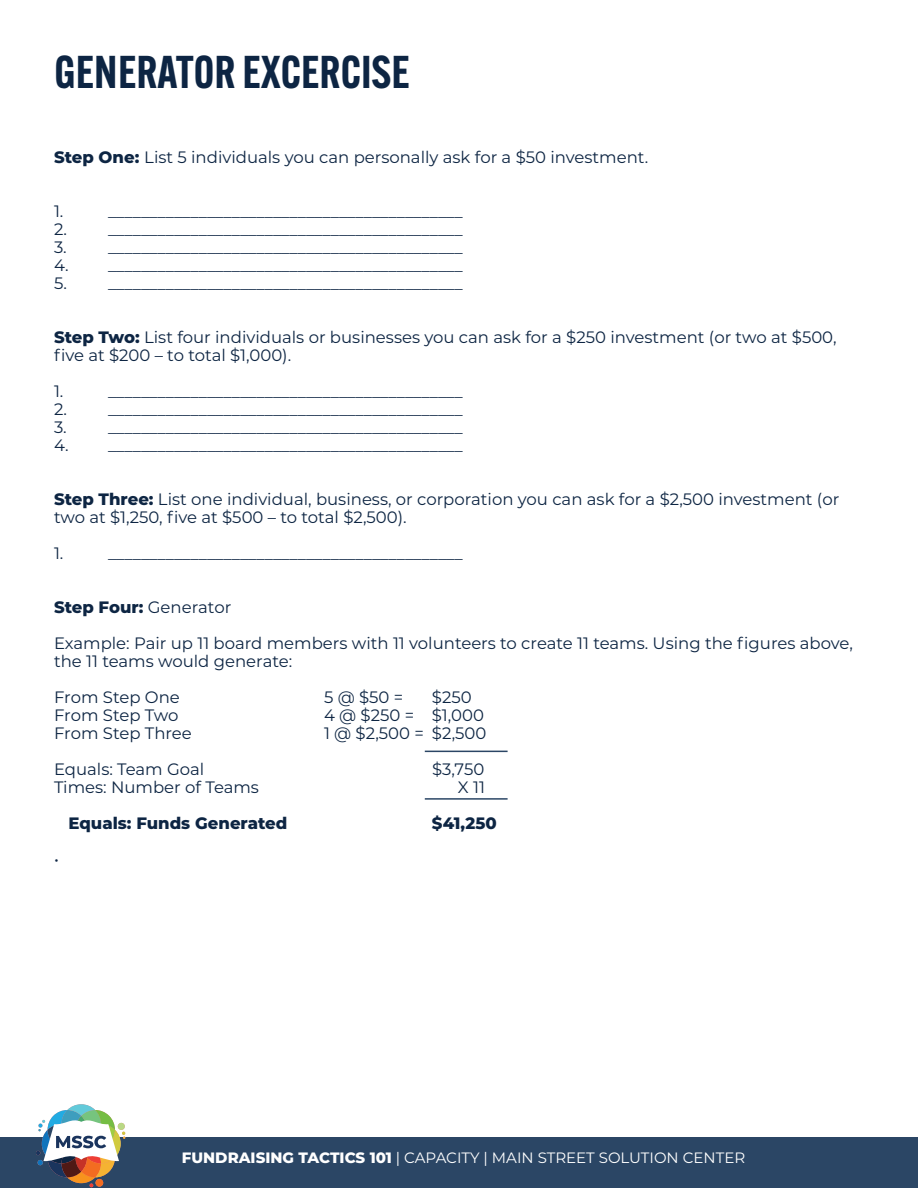
<style>
.page{position:relative;width:918px;height:1188px;background:#fff}
.page>*{position:absolute;margin:0;border:0;box-sizing:border-box;transform-origin:0 0}
.t1{font:600 45px "Alternate Gothic ATF";color:#0d2543}
.t2{font:16.5px/18px "Montserrat";color:#0d2543}
.t3{font:800 16.5px "Montserrat";color:#0d2543}
.t4{font:15px "Montserrat";color:#fff}
.s1{font-weight:800}
.s2{font-weight:400}
</style>
<div class="page">
<div style="left:0;top:1137px;width:918px;height:50px;background:#2b4665"></div>
<img style="left:36px;top:1104px;width:89px;height:83px">
<hr style="left:425px;top:798px;width:83px;height:2px;background:#2b4665">
<hr style="left:425px;top:751px;width:83px;height:1px;background:#2b4665">
<p class="t1" style="left:54px;top:43px;width:357px">GENERATOR EXCERCISE</p>
<p class="t2" style="left:54px;top:148px;width:596px"><span class="s1">Step One:</span> List 5 individuals you can personally ask for a $50 investment.</p>
<p class="t2" style="left:54px;top:202px;width:11px">1.</p>
<p class="t2" style="left:108px;top:202px;width:356px">___________________________________________</p>
<p class="t2" style="left:54px;top:220px;width:15px">2.</p>
<p class="t2" style="left:108px;top:220px;width:356px">___________________________________________</p>
<p class="t2" style="left:54px;top:238px;width:14px">3.</p>
<p class="t2" style="left:108px;top:238px;width:356px">___________________________________________</p>
<p class="t2" style="left:54px;top:256px;width:410px">4. ___________________________________________</p>
<p class="t2" style="left:54px;top:274px;width:14px">5.</p>
<p class="t2" style="left:108px;top:274px;width:356px">___________________________________________</p>
<p class="t2" style="left:54px;top:328px;width:784px"><span class="s1">Step Two:</span> List four individuals or businesses you can ask for a $250 investment (or two at $500, five at $200 – to total $1,000).</p>
<p class="t2" style="left:54px;top:382px;width:11px">1.</p>
<p class="t2" style="left:108px;top:382px;width:356px">___________________________________________</p>
<p class="t2" style="left:54px;top:400px;width:15px">2.</p>
<p class="t2" style="left:108px;top:400px;width:356px">___________________________________________</p>
<p class="t2" style="left:54px;top:418px;width:14px">3.</p>
<p class="t2" style="left:108px;top:418px;width:356px">___________________________________________</p>
<p class="t2" style="left:54px;top:436px;width:410px">4. ___________________________________________</p>
<p class="t2" style="left:54px;top:490px;width:787px"><span class="s1">Step Three:</span> List one individual, business, or corporation you can ask for a $2,500 investment (or two at $1,250, five at $500 – to total $2,500).</p>
<p class="t2" style="left:54px;top:544px;width:11px">1.</p>
<p class="t2" style="left:108px;top:544px;width:356px">___________________________________________</p>
<p class="t3" style="left:54px;top:595px;width:179px">Step Four: <span class="s2">Generator</span></p>
<p class="t2" style="left:54px;top:634px;width:800px">Example: Pair up 11 board members with 11 volunteers to create 11 teams. Using the figures above, the 11 teams would generate:</p>
<p class="t2" style="left:54px;top:688px;width:127px">From Step One</p>
<p class="t2" style="left:324px;top:688px;width:81px">5 @ $50 =</p>
<p class="t2" style="left:432px;top:688px;width:41px">$250</p>
<p class="t2" style="left:54px;top:706px;width:126px">From Step Two</p>
<p class="t2" style="left:324px;top:706px;width:162px">4 @ $250 = $1,000</p>
<p class="t2" style="left:54px;top:724px;width:139px">From Step Three</p>
<p class="t2" style="left:324px;top:724px;width:164px">1 @ $2,500 = $2,500</p>
<p class="t2" style="left:54px;top:760px;width:152px">Equals: Team Goal</p>
<p class="t2" style="left:432px;top:760px;width:54px">$3,750</p>
<p class="t2" style="left:54px;top:778px;width:207px">Times: Number of Teams</p>
<p class="t2" style="left:458px;top:778px;width:29px">X 11</p>
<p class="t3" style="left:68px;top:811px;width:221px">Equals: Funds Generated</p>
<p class="t3" style="left:432px;top:811px;width:66px">$41,250</p>
<p class="t2" style="left:54px;top:850px;width:6px">•</p>
<p class="t4" style="left:182px;top:1148px;width:565px"><span class="s1">FUNDRAISING TACTICS 101</span> | CAPACITY | MAIN STREET SOLUTION CENTER</p>
</div>
